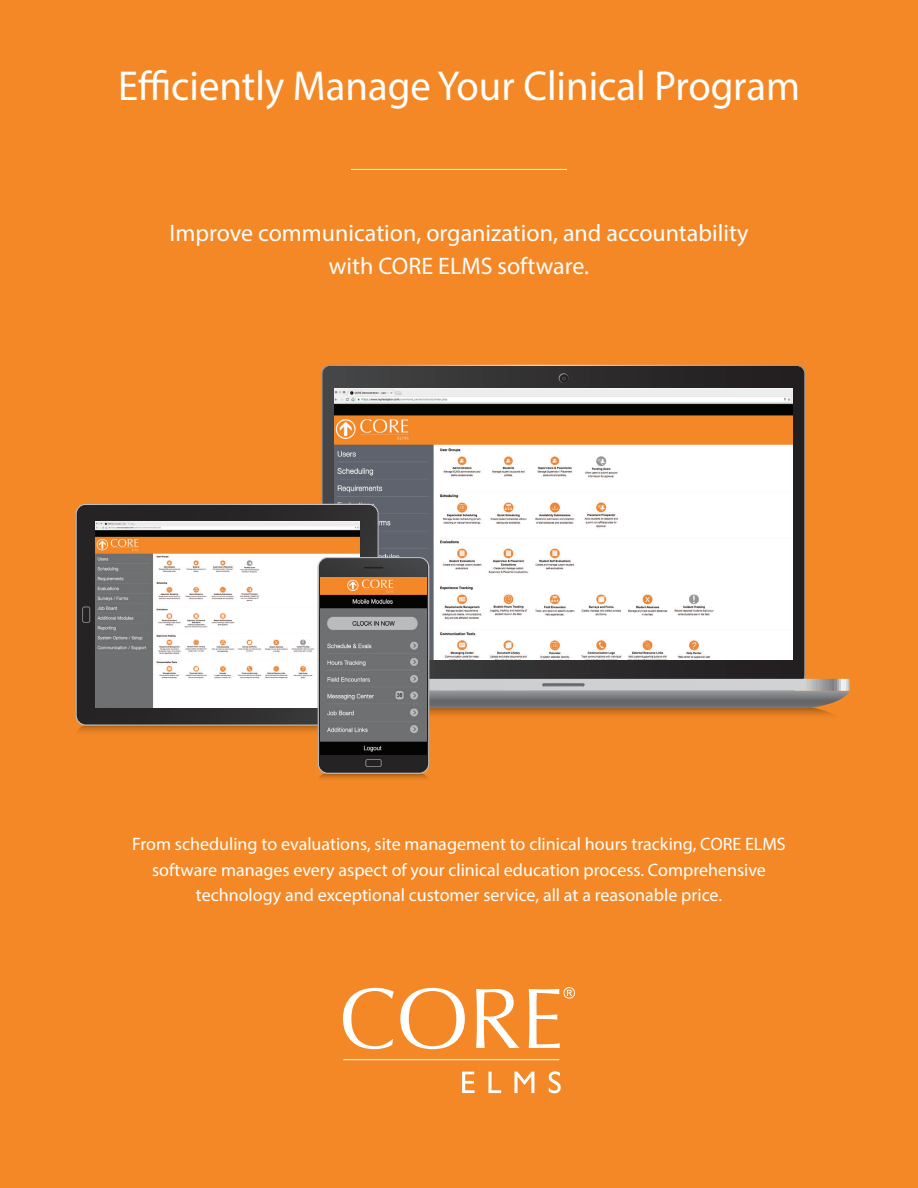
<style>
.page{position:relative;width:918px;height:1188px;background:#f58826}
.page>*{position:absolute;margin:0;border:0;box-sizing:border-box;transform-origin:0 0}
.Base_Body_White_Copy{font:42px "Myriad Pro";color:#fff}
.Base_Body_White_Copy-2{font:24px/33px "Myriad Pro";color:#fff;text-align:center}
.Base_Body_White_Copy-3{font:18px/25.5px "Myriad Pro";color:#fff;text-align:center}
</style>
<div class="page">
<hr style="left:351px;top:169px;width:216px;height:1px;background:#fff">
<svg style="left:321px;top:365px;width:485px;height:192px;background:#3a3838"></svg>
<svg style="left:559px;top:373px;width:9px;height:10px"></svg>
<img style="left:334px;top:388px;width:459px;height:169px">
<svg style="left:77px;top:505px;width:300px;height:219px;background:#2b2828"></svg>
<svg style="left:82px;top:607px;width:8px;height:16px"></svg>
<img style="left:95px;top:521px;width:264px;height:187px">
<img style="left:319px;top:774px;width:109px;height:5px">
<svg style="left:277px;top:557px;width:573px;height:217px"></svg>
<img style="left:320px;top:577px;width:107px;height:177px">
<hr style="left:343px;top:1059px;width:216px;height:1px;background:#fff">
<svg style="left:343px;top:988px;width:51px;height:61px"></svg>
<svg style="left:400px;top:988px;width:65px;height:61px"></svg>
<svg style="left:476px;top:989px;width:44px;height:59px"></svg>
<svg style="left:529px;top:987px;width:46px;height:61px"></svg>
<svg style="left:462px;top:1072px;width:13px;height:21px"></svg>
<svg style="left:488px;top:1072px;width:13px;height:21px"></svg>
<svg style="left:514px;top:1072px;width:20px;height:21px"></svg>
<svg style="left:549px;top:1071px;width:12px;height:22px"></svg>
<p class="Base_Body_White_Copy" style="left:118px;top:60px;width:683px">Efficiently Manage Your Clinical Program</p>
<p class="Base_Body_White_Copy-2" style="left:169px;top:216px;width:581px">Improve communication, organization, and accountability with CORE ELMS software.</p>
<p class="Base_Body_White_Copy-3" style="left:132px;top:831px;width:655px">From scheduling to evaluations, site management to clinical hours tracking, CORE ELMS software manages every aspect of your clinical education process. Comprehensive technology and exceptional customer service, all at a reasonable price.</p>
</div>
